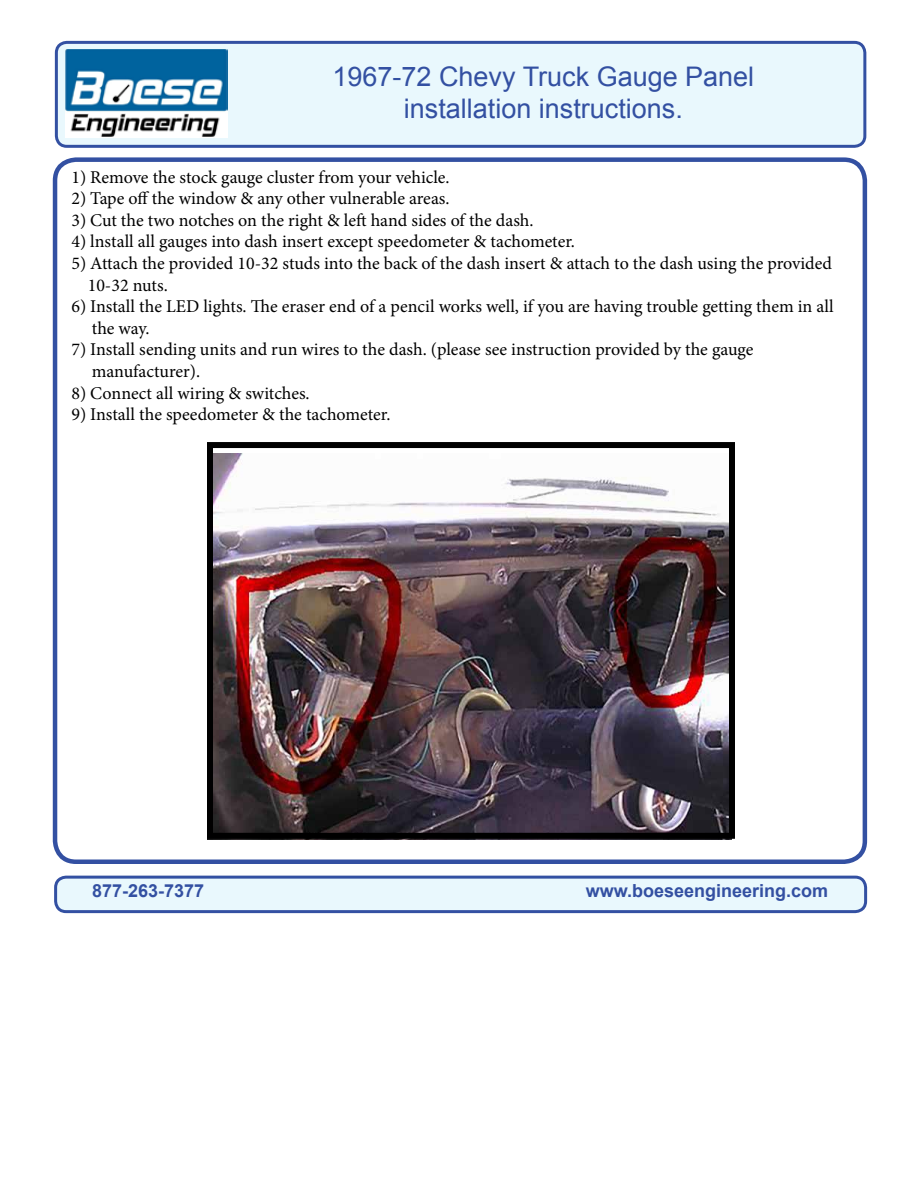
<style>
.page{position:relative;width:918px;height:1188px;background:#fff}
.page>*{position:absolute;margin:0;border:0;box-sizing:border-box;transform-origin:0 0}
.t1{font:27px/32.4px "Arial";color:#3350a2;text-align:center}
.t2{font:18px/21.6px "Minion Pro";color:#000}
.t3{font:700 18px "Arial";color:#3350a2}
</style>
<div class="page">
<div style="left:56px;top:42px;width:809px;height:104px;background:#e9f8fd;border-radius:11px"></div>
<div style="left:55px;top:41px;width:811px;height:107px;border:3px solid #3350a2;border-radius:11px"></div>
<img style="left:66px;top:49px;width:161px;height:89px">
<div style="left:53px;top:157px;width:814px;height:707px;border:4px solid #3350a2;border-radius:21px"></div>
<div style="left:56px;top:877px;width:810px;height:35px;background:#e9f8fd;border-radius:10px"></div>
<div style="left:54px;top:876px;width:813px;height:37px;border:3px solid #3350a2;border-radius:10px"></div>
<img style="left:207px;top:454px;width:525px;height:386px">
<div style="left:207px;top:442px;width:528px;height:397px;border:6px solid #000"></div>
<h1 class="t1" style="left:333px;top:60px;width:423px">1967-72 Chevy Truck Gauge Panel installation instructions.</h1>
<p class="t2" style="left:71px;top:166px;width:380px">1) Remove the stock gauge cluster from your vehicle.</p>
<p class="t2" style="left:71px;top:188px;width:380px">2) Tape off the window &amp; any other vulnerable areas.</p>
<p class="t2" style="left:71px;top:209px;width:464px">3) Cut the two notches on the right &amp; left hand sides of the dash.</p>
<p class="t2" style="left:71px;top:231px;width:505px">4) lnstall all gauges into dash insert except speedometer &amp; tachometer.</p>
<p class="t2" style="left:88px;top:253px;width:746px;text-indent:-16px">5) Attach the provided 10-32 studs into the back of the dash insert &amp; attach to the dash using the provided<br>10-32 nuts.</p>
<p class="t2" style="left:92px;top:296px;width:743px;text-indent:-20px">6) Install the LED lights. The eraser end of a pencil works well, if you are having trouble getting them in all the way.</p>
<p class="t2" style="left:92px;top:339px;width:663px;text-indent:-20px">7) Install sending units and run wires to the dash. (please see instruction provided by the gauge manufacturer).</p>
<p class="t2" style="left:71px;top:382px;width:240px">8) Connect all wiring &amp; switches.</p>
<p class="t2" style="left:71px;top:404px;width:321px">9) Install the speedometer &amp; the tachometer.</p>
<p class="t3" style="left:92px;top:878px;width:114px">877-263-7377</p>
<p class="t3" style="left:586px;top:878px;width:244px">www.boeseengineering.com</p>
</div>
